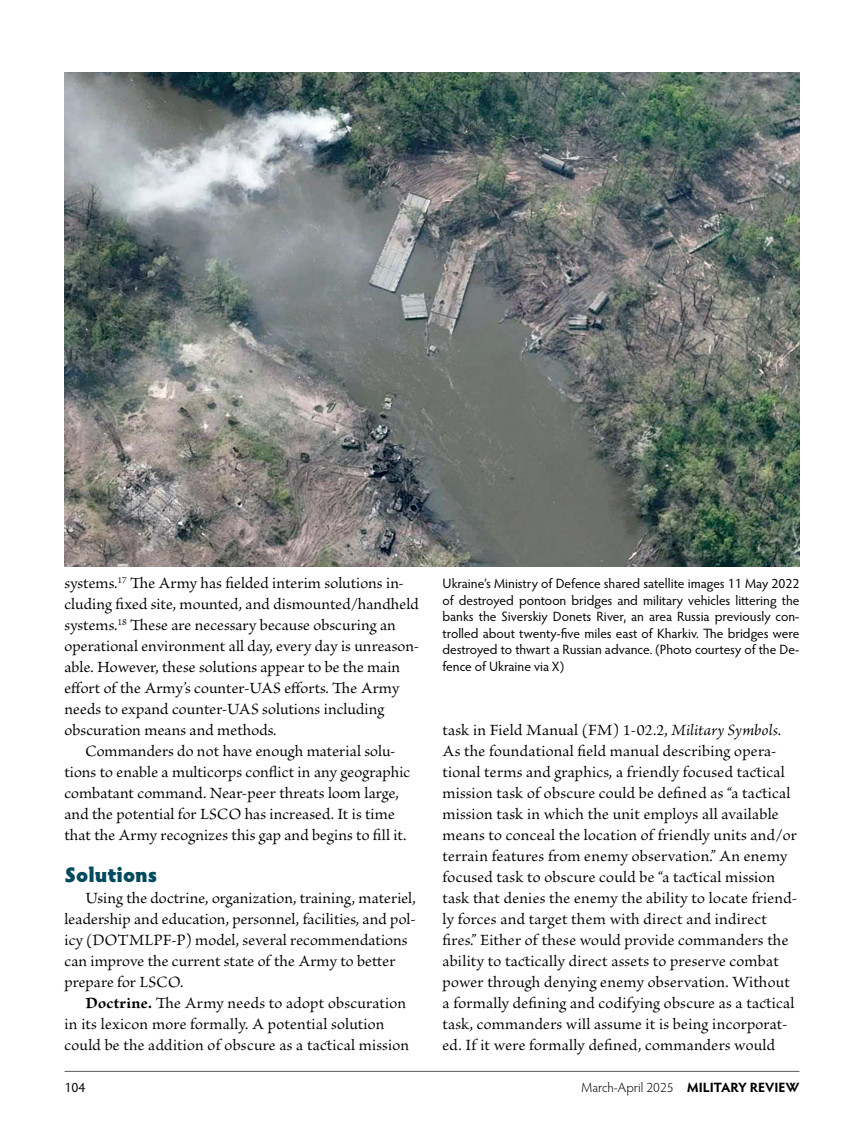
<style>
.page{position:relative;width:864px;height:1134px;background:#fff}
.page>*{position:absolute;margin:0;border:0;box-sizing:border-box;transform-origin:0 0}
.subhead__H3{font:900 21px "Hypatia Sans Pro";color:#004a5d}
.body-inline-subhead{font:16.5px/21px "Brioso Pro";letter-spacing:.015em;color:#000}
.body{font:16.5px/21px "Brioso Pro";letter-spacing:.005em;color:#000}
.cutline{font:13.5px/16.5px "Hypatia Sans Pro";color:#000;text-align:justify}
.t1{font:300 13.5px "Hypatia Sans Pro";color:#000}
.s1{font-weight:700}
.s2{font-style:italic}
</style>
<div class="page">
<hr style="left:65px;top:1071px;width:734px;height:1px;background:#58595b">
<img style="left:64px;top:73px;width:736px;height:494px">
<p class="body" style="left:64px;top:573px;width:356px">systems.<sup>17</sup> The Army has fielded interim solutions in&shy;cluding fixed site, mounted, and dismounted/handheld systems.<sup>18</sup> These are necessary because obscuring an operational environment all day, every day is unreason&shy;able. However, these solutions appear to be the main effort of the Army’s counter-UAS efforts. The Army needs to expand counter-UAS solutions including obscuration means and methods.</p>
<p class="body" style="left:64px;top:741px;width:347px;text-indent:21px">Commanders do not have enough material solu&shy;tions to enable a multicorps conflict in any geographic combatant command. Near-peer threats loom large, and the potential for LSCO has increased. It is time that the Army recognizes this gap and begins to fill it.</p>
<h2 class="subhead__H3" style="left:64px;top:859px;width:94px">Solutions</h2>
<p class="body" style="left:64px;top:888px;width:353px;text-indent:21px">Using the doctrine, organization, training, materiel, leadership and education, personnel, facilities, and pol&shy;icy (DOTMLPF-P) model, several recommendations can improve the current state of the Army to better prepare for LSCO.</p>
<p class="body-inline-subhead" style="left:64px;top:993px;width:346px;text-indent:21px"><span class="s1">Doctrine.</span> The Army needs to adopt obscuration in its lexicon more formally. A potential solution could be the addition of obscure as a tactical mission</p>
<p class="cutline" style="left:442px;top:575px;width:359px">Ukraine’s Ministry of Defence shared satellite images 11 May 2022 of destroyed pontoon bridges and military vehicles littering the banks the Siverskiy Donets River, an area Russia previously con&shy;trolled about twenty-five miles east of Kharkiv. The bridges were destroyed to thwart a Russian advance. (Photo courtesy of the De&shy;fence of Ukraine via X)</p>
<p class="body-inline-subhead" style="left:442px;top:720px;width:356px">task in Field Manual (FM) 1-02.2, <span class="s2">Military Symbols</span>.<br>As the foundational field manual describing opera&shy;tional terms and graphics, a friendly focused tactical mission task of obscure could be defined as “a tactical mission task in which the unit employs all available means to conceal the location of friendly units and/or terrain features from enemy observation.” An enemy focused task to obscure could be “a tactical mission task that denies the enemy the ability to locate friend&shy;ly forces and target them with direct and indirect fires.” Either of these would provide commanders the ability to tactically direct assets to preserve combat power through denying enemy observation. Without a formally defining and codifying obscure as a tactical task, commanders will assume it is being incorporat&shy;ed. If it were formally defined, commanders would</p>
<p class="cutline" style="left:64px;top:1079px;width:22px">104</p>
<p class="t1" style="left:581px;top:1079px;width:220px">March-April 2025 <span class="s1">MILITARY REVIEW</span></p>
</div>
